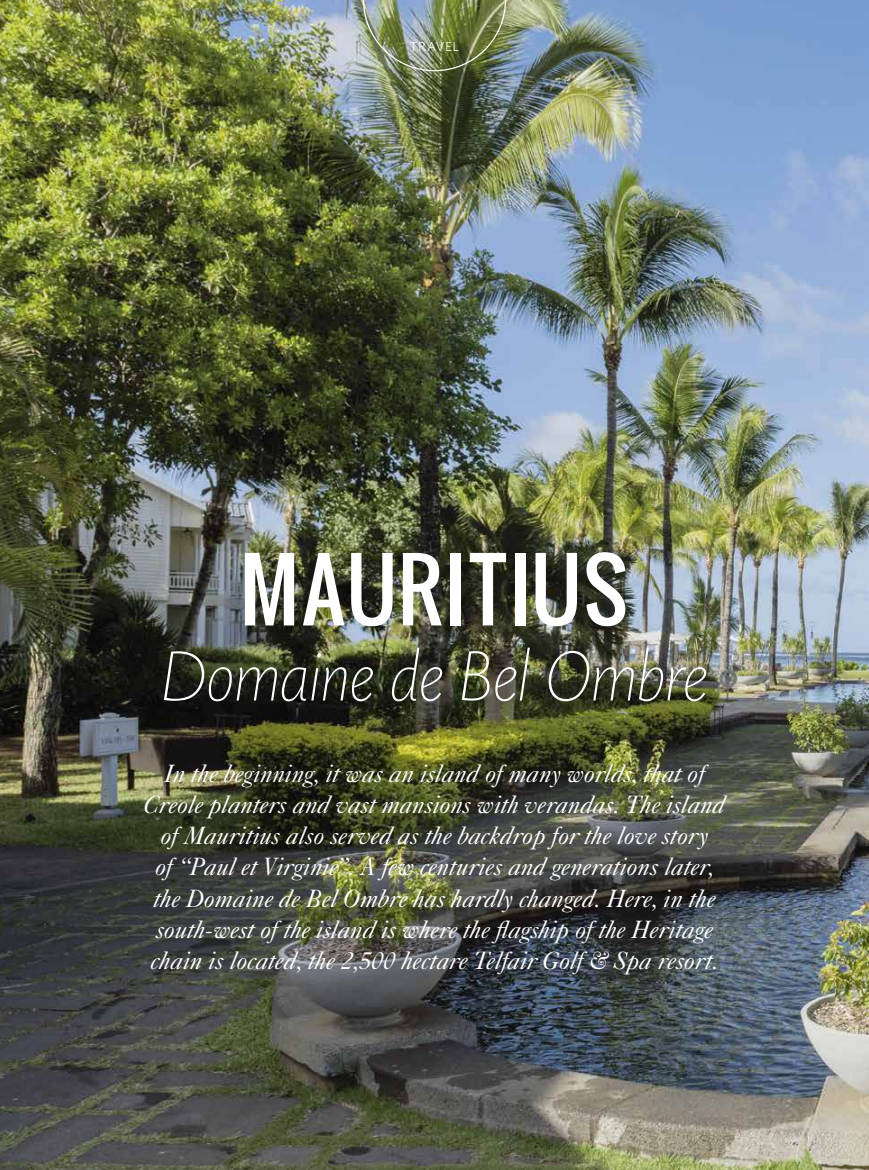
<style>
.page{position:relative;width:869px;height:1170px;background:#fff}
.page>*{position:absolute;margin:0;border:0;box-sizing:border-box;transform-origin:0 0}
.t1{font:82.88px "Oswald";letter-spacing:.01em;color:#fff}
.t2{font:italic 200 74.62px "Today SHOP";letter-spacing:.015em;color:#fff}
.t3{font:italic 25px/31.2px "Caslon 540 LT Std";color:#fff;text-align:center}
.t4{font:300 13.75px "Today SHOP";letter-spacing:.11em;color:#fff}
</style>
<div class="page">
<img style="left:0;top:0;width:868px;height:1169px">
<img style="left:362px;top:0;width:144px;height:71px">
<p class="t4" style="left:410px;top:39px;width:50px">TRAVEL</p>
<h1 class="t1" style="left:239px;top:526px;width:391px">MAURITIUS</h1>
<h2 class="t2" style="left:162px;top:638px;width:546px">Domaine de Bel Ombre</h2>
<p class="t3" style="left:144px;top:757px;width:582px">In the beginning, it was an island of many worlds, that of Creole planters and vast mansions with verandas. The island of Mauritius also served as the backdrop for the love story<br>of “Paul et Virginie”. A few centuries and generations later, the Domaine de Bel Ombre has hardly changed. Here, in the south-west of the island is where the flagship of the Heritage chain is located, the 2,500 hectare Telfair Golf &amp; Spa resort.</p>
</div>
